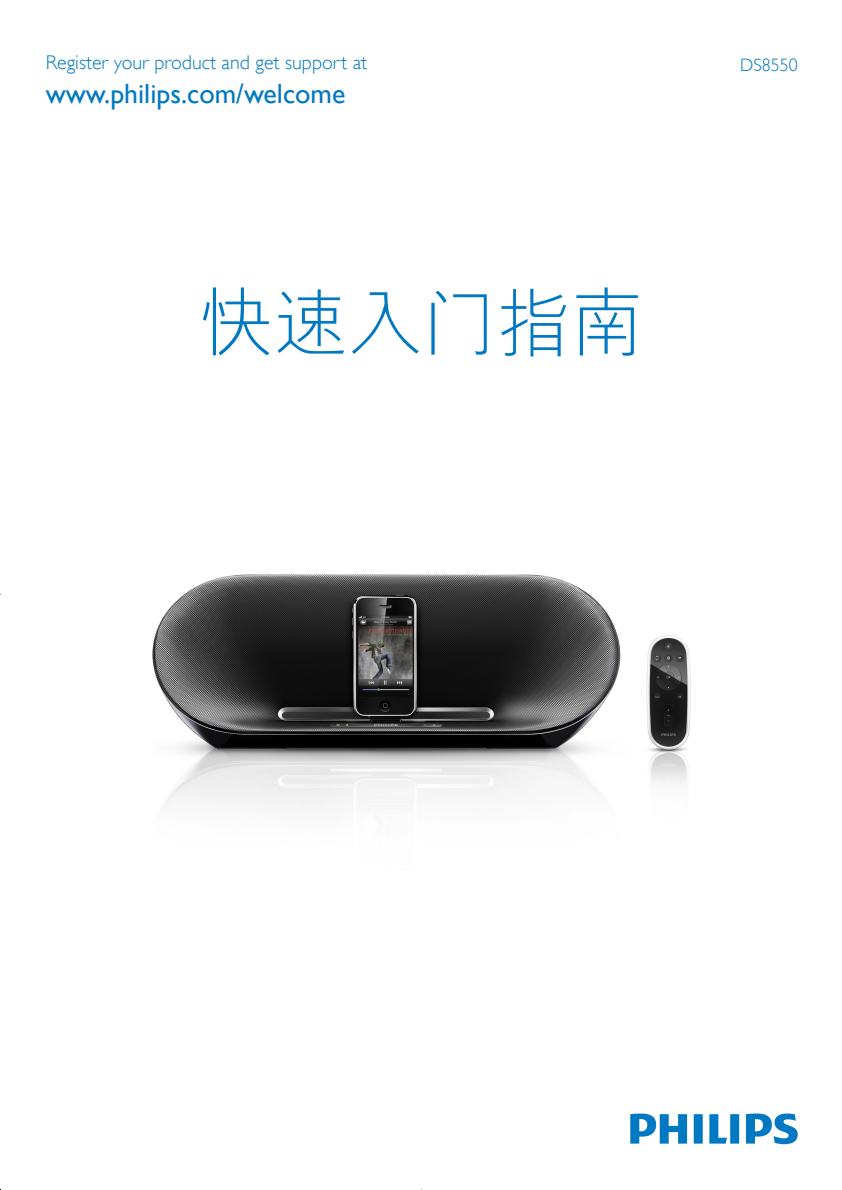
<style>
.page{position:relative;width:842px;height:1190px;background:#fff}
.page>*{position:absolute;margin:0;border:0;box-sizing:border-box;transform-origin:0 0}
.t1{font:74.2px "M Hei GB Light";color:#0079c2}
.base_paragraph_regis{font:27.8px "Gill Sans Alt One WGL";color:#0079c2}
.base_paragraph_regis-2{font:19.8px "Gill Sans Alt One WGL Light";color:#0079c2}
.t2{font:18px "Gill Sans Alt One WGL Light";color:#0079c2}
</style>
<div class="page">
<svg style="left:630px;top:1113px;width:167px;height:31px"></svg>
<img style="left:153px;top:574px;width:537px;height:235px">
<p class="base_paragraph_regis-2" style="left:46px;top:50px;width:323px">Register your product and get support at</p>
<p class="t2" style="left:739px;top:53px;width:59px">DS8550</p>
<p class="base_paragraph_regis" style="left:46px;top:74px;width:301px">www.philips.com/welcome</p>
<p class="t1" style="left:199px;top:284px;width:447px">快速入门指南</p>
</div>
